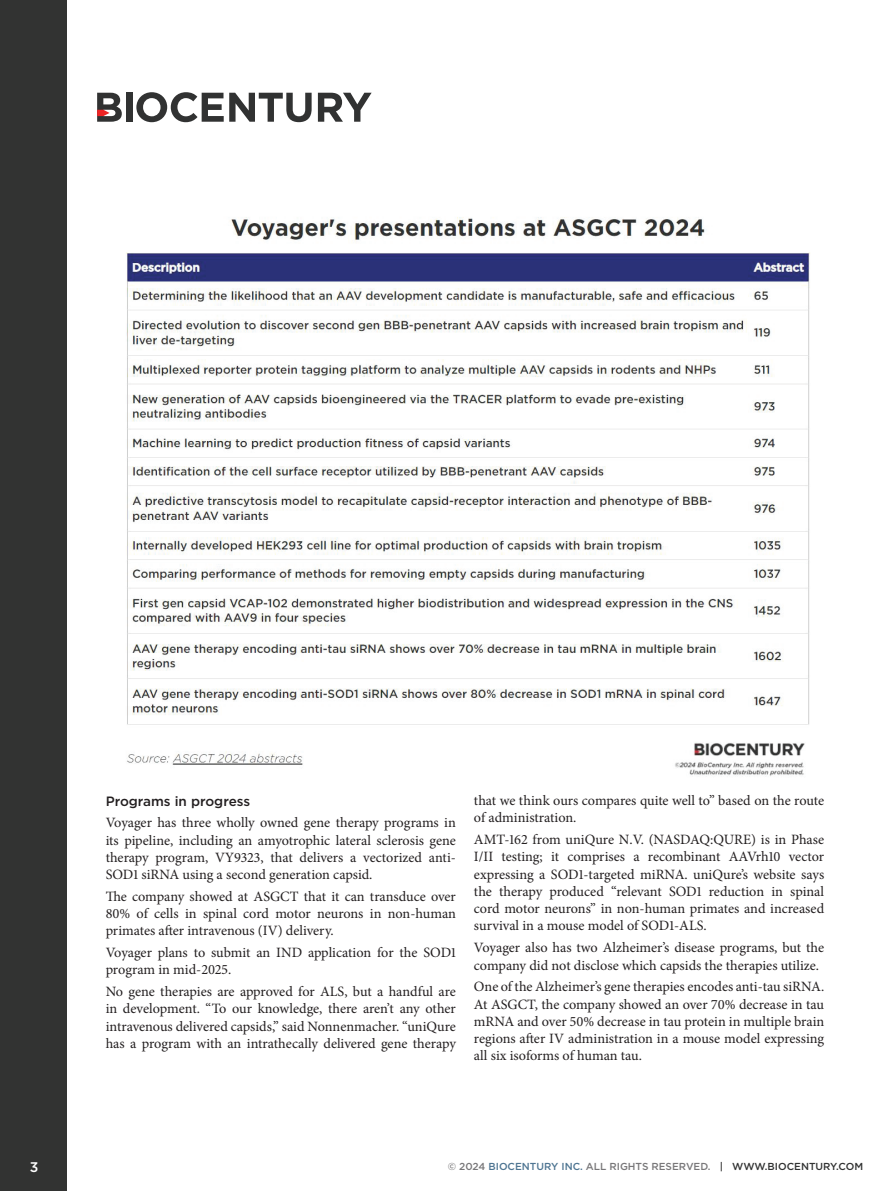
<style>
.page{position:relative;width:893px;height:1191px;background:#fff}
.page>*{position:absolute;margin:0;border:0;box-sizing:border-box;transform-origin:0 0}
.t1{font:14.25px/17.2px "Minion Pro";color:#231f20;text-align:justify}
.t2{font:500 13.95px "Gotham";color:#fff}
.t3{font:500 13.5px "Gotham";color:#231f20}
.t4{font:500 10.2px "Gotham";color:#787779}
.s1{color:#4e7592}
.s2{color:#313232}
</style>
<div class="page">
<div style="left:0;top:0;width:67px;height:1191px;background:#323332"></div>
<div style="left:126px;top:93px;width:6px;height:29px;background:#313232"></div>
<svg style="left:136px;top:92px;width:176px;height:30px"></svg>
<svg style="left:318px;top:93px;width:54px;height:29px"></svg>
<svg style="left:97px;top:93px;width:25px;height:29px"></svg>
<img style="left:126px;top:217px;width:684px;height:559px">
<p class="t3" style="left:106px;top:792px;width:146px">Programs in progress</p>
<p class="t1" style="left:106px;top:814px;width:352px">Voyager has three wholly owned gene therapy programs in its pipeline, including an amyotrophic lateral sclerosis gene therapy program, VY9323, that delivers a vectorized anti-SOD1 siRNA using a second generation capsid.</p>
<p class="t1" style="left:106px;top:887px;width:352px">The company showed at ASGCT that it can transduce over 80% of cells in spinal cord motor neurons in non-human primates after intravenous (IV) delivery.</p>
<p class="t1" style="left:106px;top:944px;width:352px">Voyager plans to submit an IND application for the SOD1 program in mid-2025.</p>
<p class="t1" style="left:106px;top:983px;width:352px">No gene therapies are approved for ALS, but a handful are in development. “To our knowledge, there aren’t any other intravenous delivered capsids,” said Nonnenmacher. “uniQure has a program with an intrathecally delivered gene therapy</p>
<p class="t1" style="left:474px;top:792px;width:352px">that we think ours compares quite well to” based on the route of administration.</p>
<p class="t1" style="left:474px;top:831px;width:352px">AMT-162 from uniQure N.V. (NASDAQ:QURE) is in Phase I/II testing; it comprises a recombinant AAVrh10 vector expressing a SOD1-targeted miRNA. uniQure’s website says the therapy produced “relevant SOD1 reduction in spinal cord motor neurons” in non-human primates and increased survival in a mouse model of SOD1-ALS.</p>
<p class="t1" style="left:474px;top:939px;width:352px">Voyager also has two Alzheimer’s disease programs, but the company did not disclose which capsids the therapies utilize.</p>
<p class="t1" style="left:474px;top:978px;width:352px">One of the Alzheimer’s gene therapies encodes anti-tau siRNA.<br>At ASGCT, the company showed an over 70% decrease in tau mRNA and over 50% decrease in tau protein in multiple brain regions after IV administration in a mouse model expressing all six isoforms of human tau.</p>
<p class="t2" style="left:30px;top:1157px;width:10px">3</p>
<p class="t4" style="left:448px;top:1159px;width:417px">© 2024 <span class="s1">BIOCENTURY INC.</span> ALL RIGHTS RESERVED. <span class="s2">| WWW.BIOCENTURY.COM</span></p>
</div>
